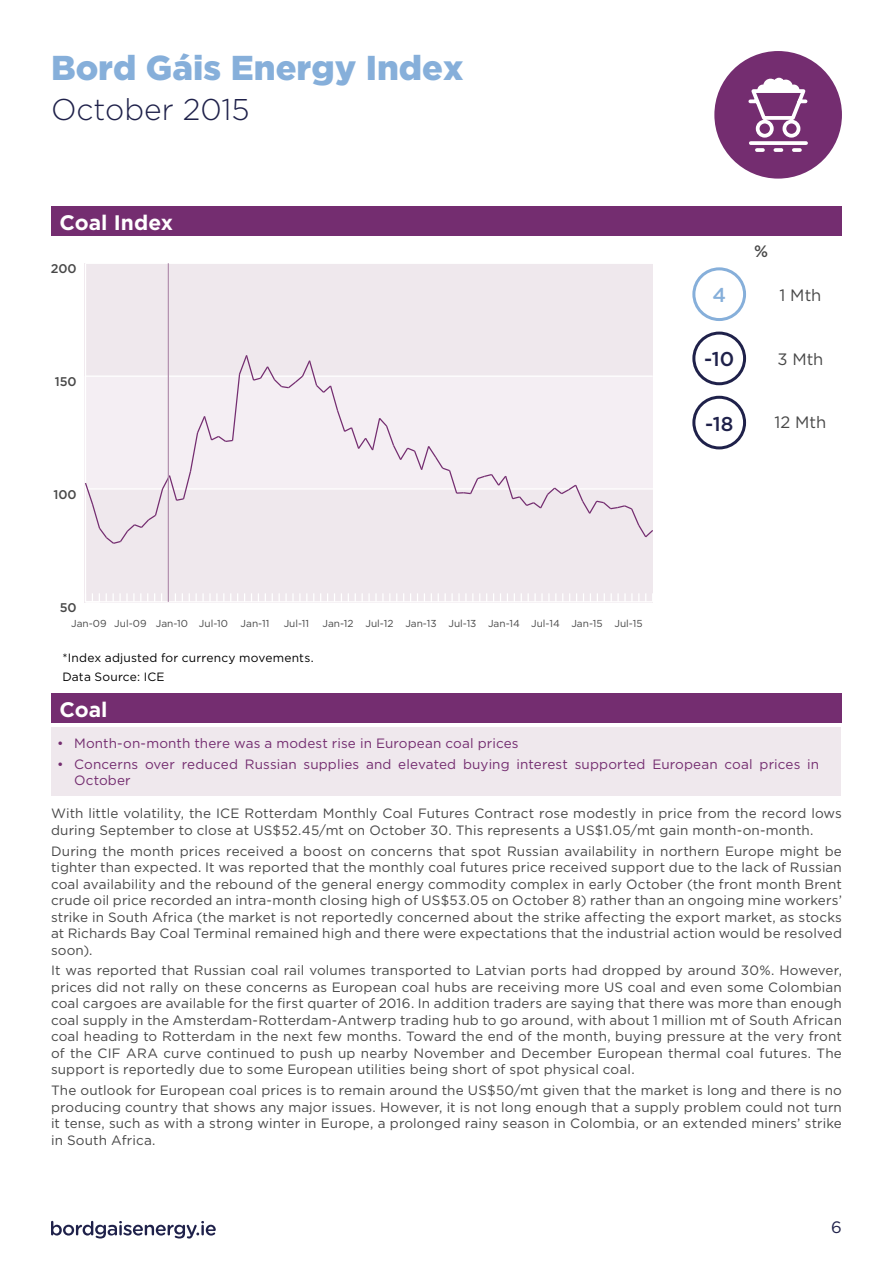
<style>
.page{position:relative;width:893px;height:1263px;background:#fff}
.page>*{position:absolute;margin:0;border:0;box-sizing:border-box;transform-origin:0 0}
.t1{font:900 34.5px "Gotham";color:#86afda}
.t2{font:300 30px "Gotham";color:#1f214a}
.t3{font:700 21px "Gotham";color:#fff}
.t4{font:500 19.95px "Gotham";color:#1f214a}
.t5{font:500 19.95px "Gotham";color:#86afda}
.t6{font:16.5px "Gotham";color:#484848}
.t7{font:16.5px "Gotham";color:#1f214a}
.t8{font:500 16.5px "Gotham";color:#484848}
.t9{font:13.5px/16.5px "Gotham";letter-spacing:.01em;color:#484848;text-align:justify}
.t10{font:13.5px/16.5px "Gotham";letter-spacing:.01em;color:#742d70}
.t11{font:500 12.6px "Gotham";color:#484848}
.t12{font:12px/19.2px "Gotham";letter-spacing:.015em;color:#000}
.t13{font:10.05px "Gotham";color:#484848}
</style>
<div class="page">
<svg style="left:51px;top:1221px;width:165px;height:17px"></svg>
<div style="left:51px;top:727px;width:789px;height:68px;background:#efe8ed"></div>
<div style="left:84px;top:263px;width:569px;height:339px;background:#efe8ed"></div>
<hr style="left:168px;top:263px;width:1px;height:339px;background:#b492b0">
<div style="left:51px;top:693px;width:791px;height:30px;background:#742d70"></div>
<div style="left:51px;top:206px;width:791px;height:30px;background:#742d70"></div>
<div style="left:692px;top:396px;width:54px;height:53px;border:3px solid #1f214a;border-radius:50%"></div>
<div style="left:692px;top:332px;width:54px;height:53px;border:3px solid #1f214a;border-radius:50%"></div>
<div style="left:714px;top:51px;width:128px;height:128px;background:#742d70;border-radius:50%"></div>
<svg style="left:748px;top:78px;width:60px;height:74px"></svg>
<div style="left:692px;top:267px;width:54px;height:54px;border:3px solid #86afda;border-radius:50%"></div>
<h1 class="t1" style="left:51px;top:47px;width:414px">Bord Gáis Energy Index</h1>
<h2 class="t2" style="left:51px;top:90px;width:200px">October 2015</h2>
<h3 class="t3" style="left:60px;top:210px;width:115px">Coal Index</h3>
<p class="t11" style="left:51px;top:261px;width:27px">200</p>
<p class="t11" style="left:55px;top:373px;width:23px">150</p>
<p class="t11" style="left:53px;top:486px;width:25px">100</p>
<p class="t11" style="left:60px;top:599px;width:18px">50</p>
<p class="t13" style="left:71px;top:617px;width:158px">Jan-09 Jul-09 Jan-10 Jul-10</p>
<p class="t13" style="left:241px;top:617px;width:30px">Jan-11</p>
<p class="t13" style="left:284px;top:617px;width:27px">Jul-11</p>
<p class="t13" style="left:322px;top:617px;width:322px">Jan-12 Jul-12 Jan-13 Jul-13 Jan-14 Jul-14 Jan-15 Jul-15</p>
<p class="t12" style="left:62px;top:647px;width:253px">*Index adjusted for currency movements.<br>Data Source: ICE</p>
<h3 class="t3" style="left:60px;top:697px;width:50px">Coal</h3>
<p class="t8" style="left:754px;top:240px;width:16px">%</p>
<h3 class="t5" style="left:712px;top:282px;width:15px">4</h3>
<p class="t6" style="left:779px;top:286px;width:43px">1 Mth</p>
<h3 class="t4" style="left:704px;top:346px;width:32px">-10</h3>
<p class="t6" style="left:777px;top:350px;width:48px">3 Mth</p>
<h3 class="t4" style="left:705px;top:410px;width:30px">-18</h3>
<p class="t6" style="left:774px;top:413px;width:53px">12 Mth</p>
<p class="t10" style="left:57px;top:735px;width:463px">• Month-on-month there was a modest rise in European coal prices</p>
<p class="t10" style="left:74px;top:756px;width:747px;text-indent:-17px">• Concerns over reduced Russian supplies and elevated buying interest supported European coal prices in<br>October</p>
<p class="t9" style="left:51px;top:805px;width:792px">With little volatility, the ICE Rotterdam Monthly Coal Futures Contract rose modestly in price from the record lows during September to close at US$52.45/mt on October 30. This represents a US$1.05/mt gain month-on-month.</p>
<p class="t9" style="left:51px;top:842px;width:792px">During the month prices received a boost on concerns that spot Russian availability in northern Europe might be tighter than expected. It was reported that the monthly coal futures price received support due to the lack of Russian coal availability and the rebound of the general energy commodity complex in early October (the front month Brent crude oil price recorded an intra-month closing high of US$53.05 on October 8) rather than an ongoing mine workers’ strike in South Africa (the market is not reportedly concerned about the strike affecting the export market, as stocks at Richards Bay Coal Terminal remained high and there were expectations that the industrial action would be resolved soon).</p>
<p class="t9" style="left:51px;top:962px;width:792px">It was reported that Russian coal rail volumes transported to Latvian ports had dropped by around 30%. However, prices did not rally on these concerns as European coal hubs are receiving more US coal and even some Colombian coal cargoes are available for the first quarter of 2016. In addition traders are saying that there was more than enough coal supply in the Amsterdam-Rotterdam-Antwerp trading hub to go around, with about 1 million mt of South African coal heading to Rotterdam in the next few months. Toward the end of the month, buying pressure at the very front of the CIF ARA curve continued to push up nearby November and December European thermal coal futures. The support is reportedly due to some European utilities being short of spot physical coal.</p>
<p class="t9" style="left:51px;top:1082px;width:792px">The outlook for European coal prices is to remain around the US$50/mt given that the market is long and there is no producing country that shows any major issues. However, it is not long enough that a supply problem could not turn it tense, such as with a strong winter in Europe, a prolonged rainy season in Colombia, or an extended miners’ strike in South Africa.</p>
<p class="t7" style="left:831px;top:1218px;width:12px">6</p>
</div>
